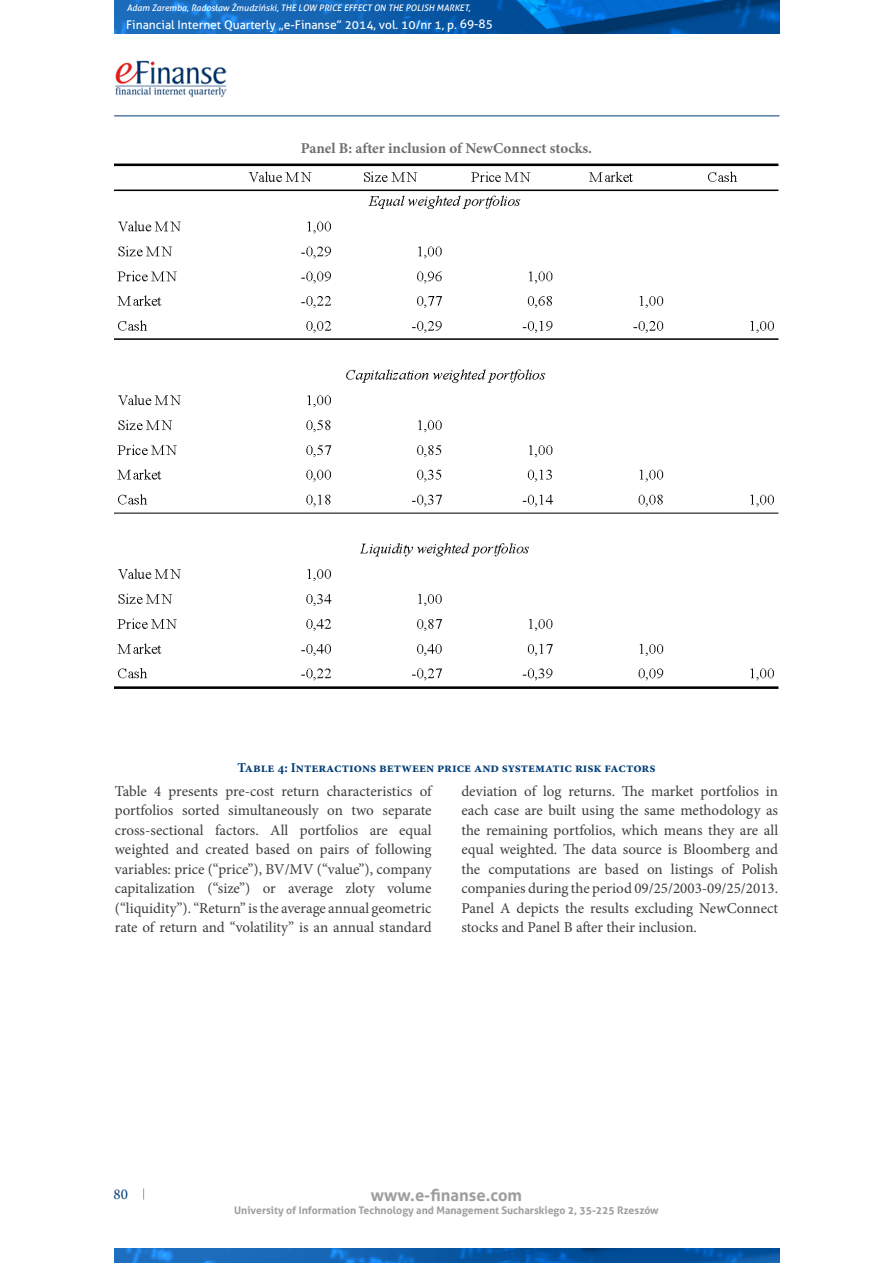
<style>
.page{position:relative;width:893px;height:1263px;background:#fff}
.page>*{position:absolute;margin:0;border:0;box-sizing:border-box;transform-origin:0 0}
.t1{font:700 16.5px "Aller";color:#9d9d9c}
.t2{font:15px/19.5px "Minion Pro";letter-spacing:-.005em;color:#3c3c3b;text-align:justify}
.t3{font:700 15px "Minion Pro";color:#706f6f}
.t4{font:15px "Minion Pro";color:#003c77}
.t5{font:700 13.5px "Minion Pro";color:#003c77}
.t6{font:12px "Aller";color:#fff}
.t7{font:700 10.5px "Aller";color:#9d9d9c}
.t8{font:italic 9px "Aller";color:#fff}
</style>
<div class="page">
<img style="left:115px;top:60px;width:112px;height:37px">
<img style="left:114px;top:0;width:665px;height:33px">
<img style="left:114px;top:1248px;width:665px;height:15px">
<hr style="left:114px;top:116px;width:665px;height:1px;background:#003c77">
<img style="left:115px;top:163px;width:663px;height:526px">
<p class="t8" style="left:127px;top:2px;width:345px">Adam Zaremba, Radosław Żmudziński, THE LOW PRICE EFFECT ON THE POLISH MARKET,</p>
<p class="t6" style="left:126px;top:17px;width:368px">Financial Internet Quarterly „e-Finanse” 2014, vol. 10/nr 1, p. 69-85</p>
<p class="t3" style="left:301px;top:138px;width:293px">Panel B: after inclusion of NewConnect stocks.</p>
<p class="t5" style="left:237px;top:758px;width:420px">Table 4: Interactions between price and systematic risk factors</p>
<p class="t2" style="left:115px;top:781px;width:318px">Table 4 presents pre-cost return characteristics of portfolios sorted simultaneously on two separate cross-sectional factors. All portfolios are equal weighted and created based on pairs of following variables: price (“price”), BV/MV (“value”), company capitalization (“size”) or average zloty volume (“liquidity”). “Return” is the average annual geometric rate of return and “volatility” is an annual standard</p>
<p class="t2" style="left:461px;top:781px;width:318px">deviation of log returns. The market portfolios in each case are built using the same methodology as the remaining portfolios, which means they are all equal weighted. The data source is Bloomberg and the computations are based on listings of Polish companies during the period 09/25/2003-09/25/2013.<br>Panel A depicts the results excluding NewConnect stocks and Panel B after their inclusion.</p>
<p class="t4" style="left:113px;top:1184px;width:16px">80</p>
<p class="t1" style="left:371px;top:1184px;width:153px">www.e-finanse.com</p>
<p class="t7" style="left:234px;top:1204px;width:426px">University of Information Technology and Management Sucharskiego 2, 35-225 Rzeszów</p>
</div>
